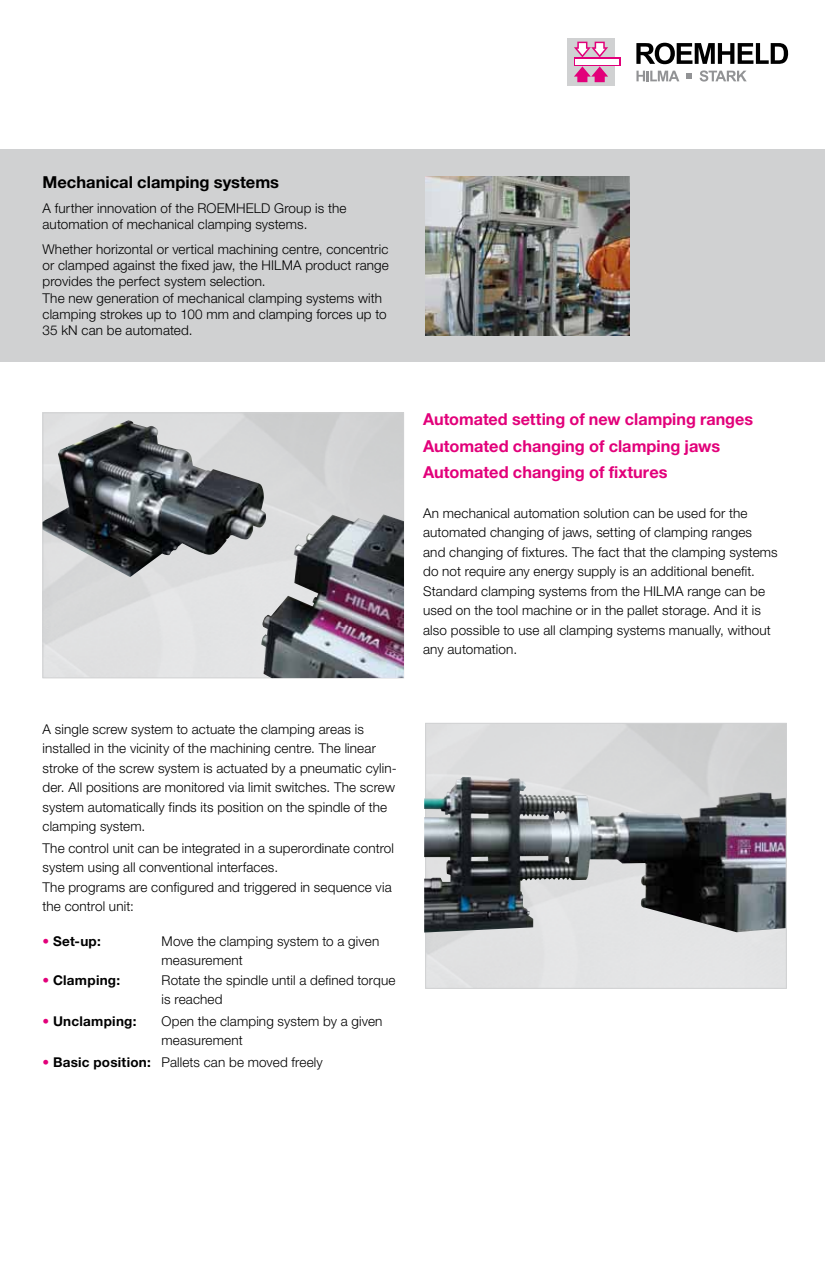
<style>
.page{position:relative;width:825px;height:1263px;background:#fff}
.page>*{position:absolute;margin:0;border:0;box-sizing:border-box;transform-origin:0 0}
.t1{font:700 16.5px/26.2px "Helvetica Neue";color:#e2007a}
.t2{font:700 16.5px "Helvetica Neue";color:#000}
.t3{font:300 13.5px/19.5px "Helvetica Neue";letter-spacing:.01em;color:#000}
.t4{font:700 13.5px "Helvetica Neue";letter-spacing:.02em;color:#000}
.s1{font-weight:300;color:#e2007a}
.s2{color:#e2007a}
.s3{font-weight:700}
</style>
<div class="page">
<div style="left:0;top:149px;width:825px;height:212px;background:#d0d1d2"></div>
<div style="left:425px;top:723px;width:362px;height:266px;border:1px solid #d0d1d2"></div>
<div style="left:568px;top:38px;width:47px;height:48px;background:#d0d1d2"></div>
<div style="left:574px;top:58px;width:47px;height:8px;background:#e2007a"></div>
<div style="left:575px;top:59px;width:44px;height:6px;background:#fff"></div>
<svg style="left:574px;top:42px;width:34px;height:15px"></svg>
<svg style="left:574px;top:66px;width:34px;height:16px"></svg>
<svg style="left:636px;top:43px;width:152px;height:21px"></svg>
<svg style="left:636px;top:71px;width:43px;height:10px"></svg>
<svg style="left:700px;top:70px;width:47px;height:12px"></svg>
<svg style="left:687px;top:73px;width:5px;height:6px"></svg>
<img style="left:424px;top:777px;width:362px;height:155px">
<img style="left:43px;top:420px;width:361px;height:258px">
<img style="left:425px;top:176px;width:204px;height:160px">
<p class="t2" style="left:43px;top:172px;width:238px">Mechanical clamping systems</p>
<p class="t3" style="left:43px;top:200px;width:305px;line-height:16.2px">A further innovation of the ROEMHELD Group is the automation of mechanical clamping systems.</p>
<p class="t3" style="left:43px;top:241px;width:348px;line-height:16.2px">Whether horizontal or vertical machining centre, concentric or clamped against the fixed jaw, the HILMA product range provides the perfect system selection.<br>The new generation of mechanical clamping systems with clamping strokes up to 100 mm and clamping forces up to 35 kN can be automated.</p>
<p class="t3" style="left:43px;top:719px;width:356px">A single screw system to actuate the clamping areas is installed in the vicinity of the machining centre. The linear stroke of the screw system is actuated by a pneumatic cylin&shy;der. All positions are monitored via limit switches. The screw system automatically finds its position on the spindle of the clamping system.</p>
<p class="t3" style="left:43px;top:838px;width:353px">The control unit can be integrated in a superordinate control system using all conventional interfaces.<br>The programs are configured and triggered in sequence via the control unit:</p>
<p class="t4" style="left:43px;top:932px;width:60px"><span class="s1">•</span> Set-up:</p>
<p class="t3" style="left:162px;top:931px;width:219px">Move the clamping system to a given measurement</p>
<p class="t4" style="left:43px;top:971px;width:79px"><span class="s1">•</span> Clamping:</p>
<p class="t3" style="left:162px;top:970px;width:235px">Rotate the spindle until a defined torque is reached</p>
<p class="t4" style="left:43px;top:1012px;width:95px"><span class="s1">•</span> Unclamping:</p>
<p class="t3" style="left:162px;top:1011px;width:222px">Open the clamping system by a given measurement</p>
<p class="t3" style="left:43px;top:1052px;width:282px"><span class="s2">•</span> <span class="s3">Basic position:</span> Pallets can be moved freely</p>
<p class="t1" style="left:423px;top:406px;width:331px">Automated setting of new clamping ranges<br>Automated changing of clamping jaws<br>Automated changing of fixtures</p>
<p class="t3" style="left:423px;top:503px;width:356px">An mechanical automation solution can be used for the automated changing of jaws, setting of clamping ranges and changing of fixtures. The fact that the clamping systems do not require any energy supply is an additional benefit.<br>Standard clamping systems from the HILMA range can be used on the tool machine or in the pallet storage. And it is also possible to use all clamping systems manually, without any automation.</p>
</div>
